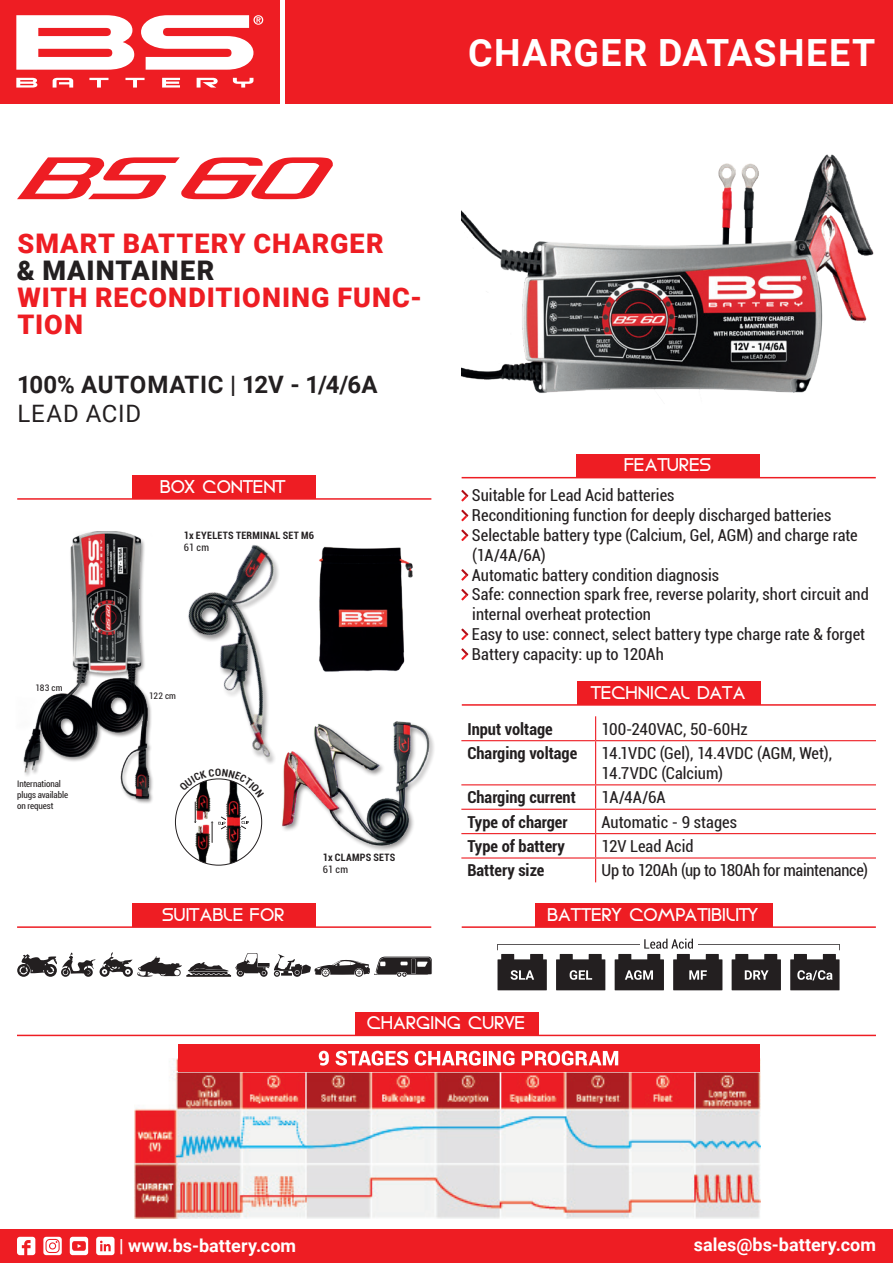
<style>
.page{position:relative;width:893px;height:1263px;background:#fff}
.page>*{position:absolute;margin:0;border:0;box-sizing:border-box;transform-origin:0 0}
.t1{font:700 37.5px "Roboto";letter-spacing:.04em;color:#fff}
.t2{font:900 27px/27px "Roboto";letter-spacing:.04em;color:#ee1d23}
.t3{font:900 27px "Roboto";letter-spacing:.04em;color:#231f20}
.t4{font:700 24px "Roboto";letter-spacing:.015em;color:#231f20}
.t5{font:24px "Roboto";letter-spacing:.035em;color:#231f20}
.t6{font:700 18px "Roboto";color:#fff}
.t7{font:condensed 16.5px/19.8px "Roboto";color:#231f20}
.t8{font:700 condensed 16.5px "Roboto";color:#231f20}
.t9{font:condensed 16.5px "Roboto";letter-spacing:-.02em;color:#231f20}
.t10{font:13.5px "Circo";letter-spacing:-.01em;color:#fff}
.t11{font:13.5px "Circo";letter-spacing:-.045em;color:#fff}
.t12{font:700 condensed 10.2px "Roboto";letter-spacing:.025em;color:#231f20}
.t13{font:condensed 10.2px "Roboto";color:#231f20}
.t14{font:condensed 9px/10.8px "Roboto";letter-spacing:-.01em;color:#231f20}
</style>
<div class="page">
<div style="left:0;top:1229px;width:893px;height:34px;background:#ee1d23"></div>
<div style="left:0;top:0;width:280px;height:104px;background:#ee1d23"></div>
<svg style="left:16px;top:15px;width:118px;height:55px"></svg>
<svg style="left:16px;top:78px;width:21px;height:10px"></svg>
<svg style="left:53px;top:78px;width:20px;height:10px"></svg>
<svg style="left:89px;top:78px;width:19px;height:10px"></svg>
<svg style="left:125px;top:78px;width:20px;height:10px"></svg>
<svg style="left:162px;top:78px;width:18px;height:10px"></svg>
<svg style="left:197px;top:78px;width:21px;height:10px"></svg>
<svg style="left:233px;top:78px;width:20px;height:10px"></svg>
<svg style="left:141px;top:15px;width:122px;height:55px"></svg>
<svg style="left:17px;top:1237px;width:18px;height:18px"></svg>
<svg style="left:43px;top:1237px;width:19px;height:18px"></svg>
<svg style="left:96px;top:1237px;width:19px;height:18px"></svg>
<svg style="left:70px;top:1237px;width:18px;height:18px"></svg>
<div style="left:285px;top:0;width:608px;height:104px;background:#ee1d23"></div>
<img style="left:203px;top:545px;width:76px;height:219px">
<div style="left:13px;top:530px;width:190px;height:275px;background:#231f20;opacity:.5"></div>
<img style="left:14px;top:531px;width:187px;height:271px">
<img style="left:194px;top:842px;width:49px;height:23px">
<img style="left:462px;top:154px;width:412px;height:239px">
<svg style="left:17px;top:157px;width:316px;height:42px"></svg>
<hr style="left:17px;top:1035px;width:859px;height:1px;background:#ee1d23">
<div style="left:355px;top:1011px;width:183px;height:24px;background:#ee1d23"></div>
<hr style="left:462px;top:477px;width:414px;height:1px;background:#ee1d23">
<div style="left:577px;top:454px;width:183px;height:24px;background:#ee1d23"></div>
<hr style="left:17px;top:498px;width:414px;height:2px;background:#ee1d23">
<div style="left:132px;top:475px;width:184px;height:24px;background:#ee1d23"></div>
<hr style="left:462px;top:704px;width:414px;height:2px;background:#ee1d23">
<div style="left:577px;top:681px;width:183px;height:24px;background:#ee1d23"></div>
<svg style="left:461px;top:490px;width:7px;height:11px"></svg>
<svg style="left:461px;top:510px;width:7px;height:11px"></svg>
<svg style="left:461px;top:529px;width:7px;height:12px"></svg>
<svg style="left:461px;top:569px;width:7px;height:12px"></svg>
<svg style="left:461px;top:589px;width:7px;height:11px"></svg>
<svg style="left:461px;top:628px;width:7px;height:12px"></svg>
<svg style="left:461px;top:648px;width:7px;height:12px"></svg>
<svg style="left:595px;top:716px;width:1px;height:24px"></svg>
<hr style="left:461px;top:740px;width:135px;height:1px;background:#ee1d23">
<hr style="left:596px;top:740px;width:280px;height:1px;background:#ee1d23">
<hr style="left:595px;top:741px;width:1px;height:43px;background:#ee1d23">
<hr style="left:461px;top:784px;width:135px;height:1px;background:#ee1d23">
<hr style="left:596px;top:784px;width:280px;height:1px;background:#ee1d23">
<hr style="left:461px;top:809px;width:135px;height:1px;background:#ee1d23">
<hr style="left:596px;top:809px;width:280px;height:1px;background:#ee1d23">
<hr style="left:461px;top:833px;width:135px;height:1px;background:#ee1d23">
<hr style="left:596px;top:833px;width:280px;height:1px;background:#ee1d23">
<hr style="left:461px;top:857px;width:135px;height:1px;background:#ee1d23">
<hr style="left:596px;top:857px;width:280px;height:1px;background:#ee1d23">
<svg style="left:595px;top:785px;width:1px;height:97px"></svg>
<hr style="left:462px;top:926px;width:414px;height:2px;background:#ee1d23">
<div style="left:535px;top:903px;width:237px;height:24px;background:#ee1d23"></div>
<svg style="left:497px;top:938px;width:343px;height:52px"></svg>
<hr style="left:17px;top:926px;width:414px;height:2px;background:#ee1d23">
<div style="left:132px;top:903px;width:184px;height:24px;background:#ee1d23"></div>
<img style="left:134px;top:1059px;width:626px;height:160px">
<div style="left:178px;top:1044px;width:581px;height:28px;background:#ee1d23"></div>
<svg style="left:319px;top:1051px;width:10px;height:14px"></svg>
<svg style="left:335px;top:1051px;width:73px;height:14px"></svg>
<svg style="left:415px;top:1051px;width:66px;height:14px"></svg>
<hr style="left:483px;top:1051px;width:3px;height:14px;background:#fff">
<svg style="left:489px;top:1051px;width:25px;height:14px"></svg>
<svg style="left:522px;top:1051px;width:96px;height:14px"></svg>
<svg style="left:17px;top:952px;width:415px;height:25px"></svg>
<div style="left:280px;top:720px;width:156px;height:132px;background:#231f20;opacity:.5"></div>
<img style="left:277px;top:718px;width:154px;height:129px">
<img style="left:319px;top:546px;width:94px;height:126px">
<svg style="left:179px;top:768px;width:84px;height:74px"></svg>
<h1 class="t1" style="left:468px;top:26px;width:409px">CHARGER DATASHEET</h1>
<h2 class="t2" style="left:17px;top:229px;width:368px">SMART BATTERY CHARGER</h2>
<h2 class="t3" style="left:17px;top:252px;width:199px">&amp; MAINTAINER</h2>
<h2 class="t2" style="left:17px;top:283px;width:406px">WITH RECONDITIONING FUNC-<br>TION</h2>
<h3 class="t4" style="left:17px;top:367px;width:362px">100% AUTOMATIC | 12V - 1/4/6A</h3>
<h3 class="t5" style="left:17px;top:396px;width:125px">LEAD ACID</h3>
<p class="t11" style="left:161px;top:480px;width:128px">BOX CONTENT</p>
<p class="t14" style="left:36px;top:682px;width:28px">183 cm</p>
<p class="t14" style="left:17px;top:778px;width:53px">International plugs available on request</p>
<p class="t12" style="left:184px;top:528px;width:132px">1x EYELETS TERMINAL SET M6</p>
<p class="t13" style="left:184px;top:540px;width:27px">61 cm</p>
<p class="t14" style="left:149px;top:690px;width:28px">122 cm</p>
<p class="t12" style="left:323px;top:850px;width:74px">1x CLAMPS SETS</p>
<p class="t13" style="left:323px;top:862px;width:27px">61 cm</p>
<p class="t10" style="left:625px;top:459px;width:89px">FEATURES</p>
<p class="t7" style="left:472px;top:485px;width:398px">Suitable for Lead Acid batteries<br>Reconditioning function for deeply discharged batteries Selectable battery type (Calcium, Gel, AGM) and charge rate (1A/4A/6A)<br>Automatic battery condition diagnosis<br>Safe: connection spark free, reverse polarity, short circuit and internal overheat protection<br>Easy to use: connect, select battery type charge rate &amp; forget Battery capacity: up to 120Ah</p>
<p class="t10" style="left:591px;top:686px;width:157px">TECHNICAL DATA</p>
<p class="t8" style="left:467px;top:717px;width:87px">Input voltage</p>
<p class="t7" style="left:602px;top:718px;width:147px">100-240VAC, 50-60Hz</p>
<p class="t8" style="left:467px;top:742px;width:111px">Charging voltage</p>
<p class="t7" style="left:602px;top:743px;width:232px">14.1VDC (Gel), 14.4VDC (AGM, Wet),<br>14.7VDC (Calcium)</p>
<p class="t8" style="left:467px;top:786px;width:110px">Charging current</p>
<p class="t7" style="left:602px;top:787px;width:66px">1A/4A/6A</p>
<p class="t8" style="left:467px;top:810px;width:102px">Type of charger</p>
<p class="t7" style="left:602px;top:811px;width:137px">Automatic - 9 stages</p>
<p class="t8" style="left:467px;top:834px;width:99px">Type of battery</p>
<p class="t7" style="left:602px;top:836px;width:93px">12V Lead Acid</p>
<p class="t8" style="left:467px;top:859px;width:79px">Battery size</p>
<p class="t9" style="left:602px;top:859px;width:268px">Up to 120Ah (up to 180Ah for maintenance)</p>
<p class="t10" style="left:163px;top:908px;width:124px">SUITABLE FOR</p>
<p class="t11" style="left:548px;top:908px;width:213px">BATTERY COMPATIBILITY</p>
<p class="t10" style="left:367px;top:1016px;width:160px">CHARGING CURVE</p>
<p class="t6" style="left:119px;top:1233px;width:179px">| www.bs-battery.com</p>
<p class="t6" style="left:694px;top:1232px;width:184px">sales@bs-battery.com</p>
</div>
